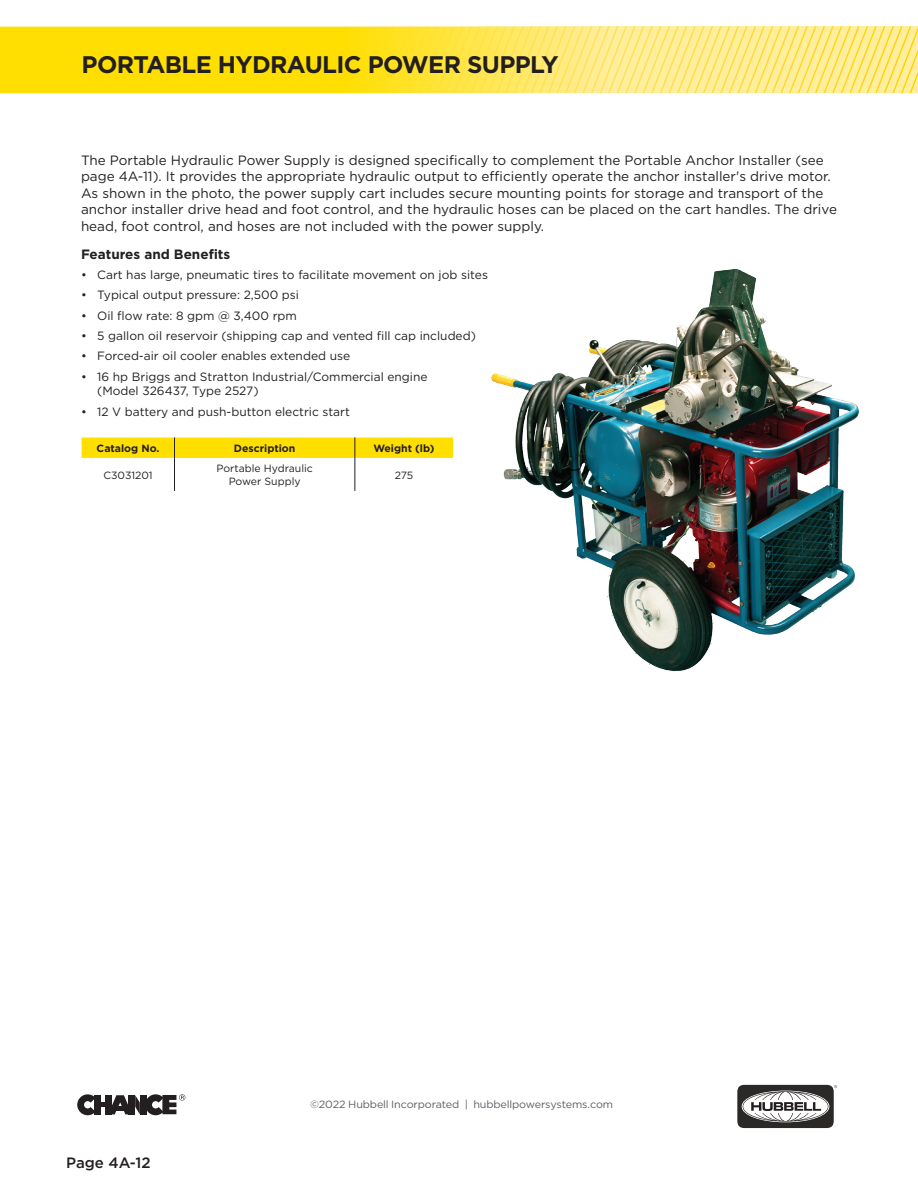
<style>
.page{position:relative;width:918px;height:1188px;background:#fff}
.page>*{position:absolute;margin:0;border:0;box-sizing:border-box;transform-origin:0 0}
.t1{font:700 24px "Gotham";letter-spacing:-.025em;color:#231f20}
.t2{font:500 15px "Gotham";color:#231f20}
.t3{font:13.5px/16.5px "Gotham";color:#231f20}
.t4{font:700 13.5px "Gotham";color:#231f20}
.t5{font:12px/14.4px "Gotham";color:#231f20}
.t6{font:10.5px "Gotham";letter-spacing:-.015em;color:#5d6067}
.t7{font:10.5px/12.6px "Gotham";color:#231f20;text-align:center}
.t8{font:700 10.5px "Gotham";color:#231f20}
</style>
<div class="page">
<div style="left:0;top:27px;width:608px;height:66px;background:#ffdf01"></div>
<svg style="left:341px;top:26px;width:577px;height:67px;background:#ffe76c"></svg>
<div style="left:737px;top:1085px;width:97px;height:43px;background:#2a2928;border-radius:7px"></div>
<svg style="left:743px;top:1091px;width:85px;height:31px"></svg>
<svg style="left:77px;top:1094px;width:108px;height:21px"></svg>
<img style="left:491px;top:269px;width:368px;height:403px">
<hr style="left:174px;top:458px;width:1px;height:33px;background:#231f20">
<div style="left:82px;top:438px;width:371px;height:20px;background:#ffdf01"></div>
<hr style="left:354px;top:458px;width:1px;height:33px;background:#231f20">
<p class="t1" style="left:82px;top:49px;width:478px">PORTABLE HYDRAULIC POWER SUPPLY</p>
<p class="t3" style="left:81px;top:152px;width:757px">The Portable Hydraulic Power Supply is designed specifically to complement the Portable Anchor Installer (see page 4A-11). It provides the appropriate hydraulic output to efficiently operate the anchor installer's drive motor.<br>As shown in the photo, the power supply cart includes secure mounting points for storage and transport of the anchor installer drive head and foot control, and the hydraulic hoses can be placed on the cart handles. The drive head, foot control, and hoses are not included with the power supply.</p>
<p class="t5" style="left:81px;top:267px;width:408px">• Cart has large, pneumatic tires to facilitate movement on job sites</p>
<p class="t5" style="left:81px;top:287px;width:220px">• Typical output pressure: 2,500 psi</p>
<p class="t5" style="left:81px;top:308px;width:217px">• Oil flow rate: 8 gpm @ 3,400 rpm</p>
<p class="t5" style="left:81px;top:328px;width:396px">• 5 gallon oil reservoir (shipping cap and vented fill cap included)</p>
<p class="t5" style="left:81px;top:349px;width:271px">• Forced-air oil cooler enables extended use</p>
<p class="t5" style="left:97px;top:369px;width:332px;text-indent:-16px">• 16 hp Briggs and Stratton Industrial/Commercial engine (Model 326437, Type 2527)</p>
<p class="t5" style="left:81px;top:404px;width:270px">• 12 V battery and push-button electric start</p>
<p class="t8" style="left:97px;top:441px;width:64px">Catalog No.</p>
<p class="t8" style="left:234px;top:441px;width:63px">Description</p>
<p class="t8" style="left:373px;top:441px;width:63px">Weight (lb)</p>
<p class="t7" style="left:103px;top:468px;width:51px">C3031201</p>
<p class="t7" style="left:217px;top:462px;width:98px">Portable Hydraulic<br>Power Supply</p>
<p class="t7" style="left:395px;top:468px;width:20px">275</p>
<p class="t4" style="left:81px;top:245px;width:151px">Features and Benefits</p>
<p class="t2" style="left:66px;top:1152px;width:86px">Page 4A-12</p>
<p class="t6" style="left:310px;top:1098px;width:304px">©2022 Hubbell Incorporated | hubbellpowersystems.com</p>
</div>
